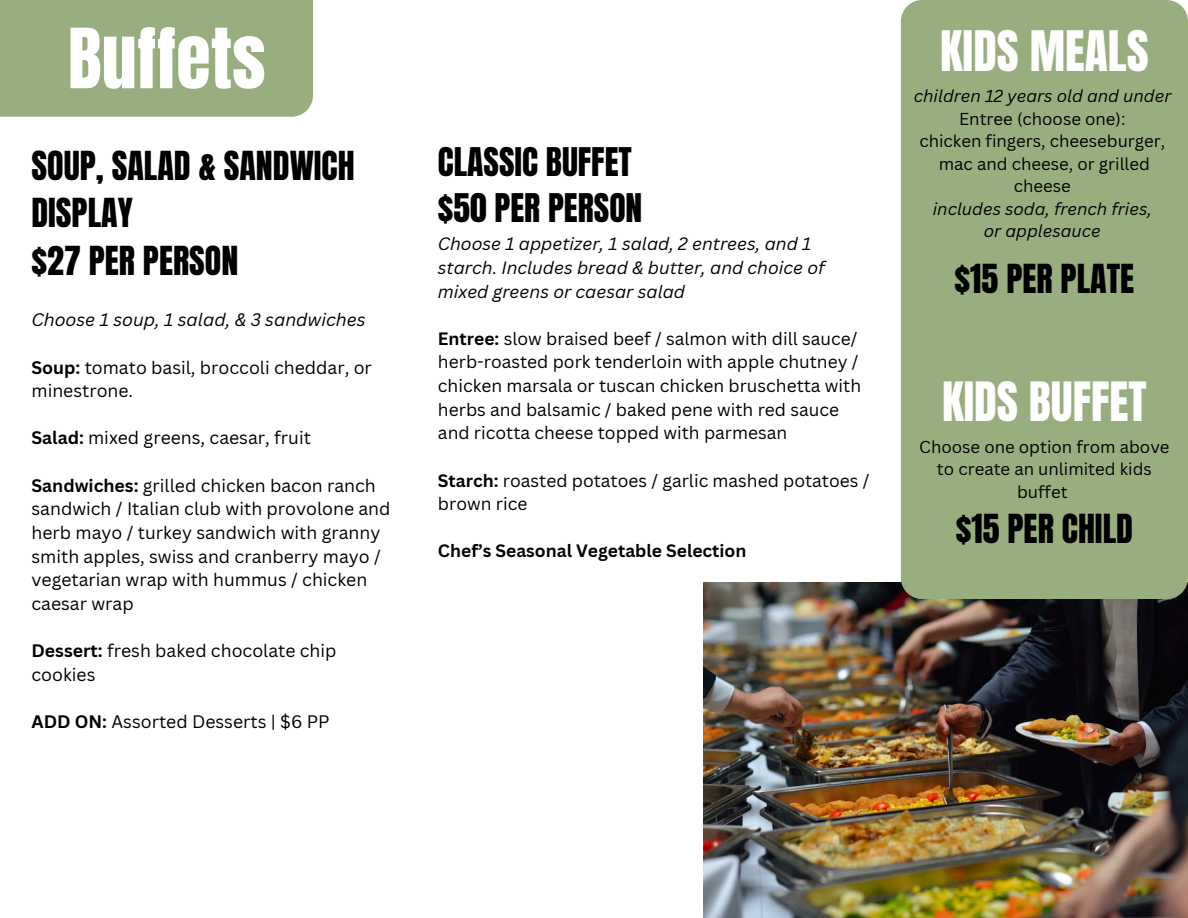
<style>
.page{position:relative;width:1188px;height:918px;background:#fff}
.page>*{position:absolute;margin:0;border:0;box-sizing:border-box;transform-origin:0 0}
.t1{font:70.5px "Anton";color:#fff}
.t2{font:47.55px "Anton";color:#fff}
.t3{font:46.05px "Anton";color:#fff}
.t4{font:34.05px/47.2px "Anton";color:#000}
.t5{font:33.6px "Anton";color:#000}
.t6{font:17.55px/23.7px "Canva Sans";color:#000}
.t7{font:italic 17.55px "Canva Sans";color:#000}
.t8{font:17.4px/23.7px "Canva Sans";color:#000}
.t9{font:italic 17.4px/23.7px "Canva Sans";color:#000}
.t10{font:700 17.4px "Canva Sans";color:#000}
.t11{font:16.8px/22.5px "Canva Sans";color:#000;text-align:center}
.t12{font:italic 16.8px "Canva Sans";color:#000}
.s1{font-weight:700}
</style>
<div class="page">
<img style="left:703px;top:583px;width:485px;height:335px">
<div style="left:901px;top:0;width:287px;height:599px;background:#99ae7f"></div>
<div style="left:0;top:0;width:313px;height:117px;background:#99ae7f"></div>
<h3 class="t1" style="left:68px;top:8px;width:199px">Buffets</h3>
<h1 class="t4" style="left:32px;top:143px;width:325px">SOUP, SALAD &amp; SANDWICH<br>DISPLAY<br>$27 PER PERSON</h1>
<h2 class="t7" style="left:32px;top:308px;width:336px">Choose 1 soup, 1 salad, &amp; 3 sandwiches</h2>
<p class="t6" style="left:32px;top:355px;width:342px"><span class="s1">Soup:</span> tomato basil, broccoli cheddar, or minestrone.</p>
<p class="t6" style="left:32px;top:426px;width:281px"><span class="s1">Salad:</span> mixed greens, caesar, fruit</p>
<p class="t6" style="left:32px;top:473px;width:361px"><span class="s1">Sandwiches:</span> grilled chicken bacon ranch sandwich / Italian club with provolone and herb mayo / turkey sandwich with granny smith apples, swiss and cranberry mayo / vegetarian wrap with hummus / chicken caesar wrap</p>
<p class="t6" style="left:32px;top:638px;width:307px"><span class="s1">Dessert:</span> fresh baked chocolate chip cookies</p>
<p class="t6" style="left:32px;top:709px;width:300px"><span class="s1">ADD ON:</span> Assorted Desserts | $6 PP</p>
<p class="t5" style="left:438px;top:138px;width:195px">CLASSIC BUFFET</p>
<p class="t5" style="left:438px;top:184px;width:206px">$50 PER PERSON</p>
<p class="t9" style="left:438px;top:232px;width:388px">Choose 1 appetizer, 1 salad, 2 entrees, and 1 starch. Includes bread &amp; butter, and choice of mixed greens or caesar salad</p>
<p class="t8" style="left:438px;top:326px;width:425px"><span class="s1">Entree:</span> slow braised beef / salmon with dill sauce/ herb-roasted pork tenderloin with apple chutney / chicken marsala or tuscan chicken bruschetta with herbs and balsamic / baked pene with red sauce and ricotta cheese topped with parmesan</p>
<p class="t8" style="left:438px;top:468px;width:433px"><span class="s1">Starch:</span> roasted potatoes / garlic mashed potatoes / brown rice</p>
<p class="t10" style="left:438px;top:539px;width:310px">Chef’s Seasonal Vegetable Selection</p>
<p class="t2" style="left:940px;top:17px;width:210px">KIDS MEALS</p>
<p class="t12" style="left:914px;top:84px;width:259px">children 12 years old and under</p>
<h2 class="t11" style="left:959px;top:107px;width:168px">Entree (choose one):</h2>
<p class="t11" style="left:919px;top:129px;width:247px">chicken fingers, cheeseburger,</p>
<p class="t11" style="left:939px;top:152px;width:213px">mac and cheese, or grilled cheese</p>
<h2 class="t12" style="left:933px;top:197px;width:221px">includes soda, french fries,</h2>
<p class="t12" style="left:984px;top:219px;width:118px">or applesauce</p>
<p class="t4" style="left:955px;top:255px;width:181px">$15 PER PLATE</p>
<p class="t3" style="left:942px;top:369px;width:206px">KIDS BUFFET</p>
<p class="t11" style="left:919px;top:435px;width:252px">Choose one option from above to create an unlimited kids buffet</p>
<p class="t4" style="left:956px;top:506px;width:179px">$15 PER CHILD</p>
</div>
